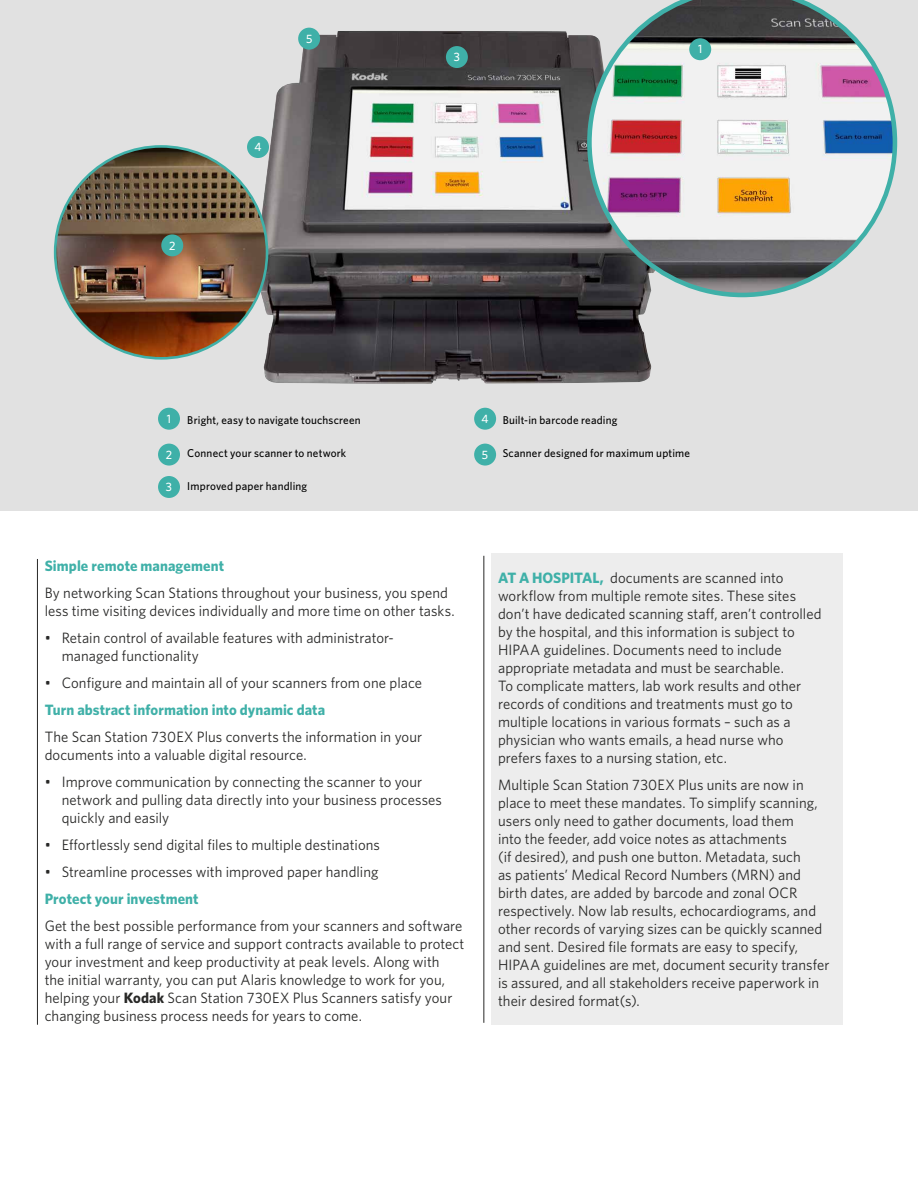
<style>
.page{position:relative;width:918px;height:1188px;background:#fff}
.page>*{position:absolute;margin:0;border:0;box-sizing:border-box;transform-origin:0 0}
.t1{font:15px/18px "Whitney";letter-spacing:.005em;color:#282827}
.t2{font:700 15px "Whitney";letter-spacing:.005em;color:#3fb0a8}
.t3{font:500 12.15px "Whitney";color:#fff}
.t4{font:500 11.4px "Whitney";letter-spacing:.015em;color:#000}
.s1{font-weight:700}
.s2{font-weight:700;color:#3fb0a8}
</style>
<div class="page">
<div style="left:0;top:0;width:918px;height:510px;background:#e1e1e1"></div>
<div style="left:491px;top:554px;width:351px;height:471px;background:#ededed"></div>
<img style="left:255px;top:31px;width:397px;height:353px">
<hr style="left:37px;top:559px;width:1px;height:466px;background:#282827">
<hr style="left:484px;top:556px;width:1px;height:467px;background:#282827">
<div style="left:158px;top:444px;width:22px;height:22px;background:#3fb0a8;border-radius:50%"></div>
<div style="left:474px;top:408px;width:22px;height:22px;background:#3fb0a8;border-radius:50%"></div>
<div style="left:474px;top:444px;width:22px;height:22px;background:#3fb0a8;border-radius:50%"></div>
<div style="left:158px;top:408px;width:22px;height:22px;background:#3fb0a8;border-radius:50%"></div>
<div style="left:247px;top:136px;width:22px;height:22px;background:#3fb0a8;border-radius:50%"></div>
<svg style="left:587px;top:0;width:310px;height:297px"></svg>
<img style="left:55px;top:146px;width:212px;height:212px;border-radius:106px">
<div style="left:161px;top:234px;width:22px;height:22px;background:#3fb0a8;border-radius:50%"></div>
<div style="left:689px;top:38px;width:22px;height:22px;background:#3fb0a8;border-radius:50%"></div>
<div style="left:158px;top:476px;width:22px;height:22px;background:#3fb0a8;border-radius:50%"></div>
<div style="left:298px;top:28px;width:22px;height:22px;background:#3fb0a8;border-radius:50%"></div>
<div style="left:446px;top:46px;width:22px;height:22px;background:#3fb0a8;border-radius:50%"></div>
<p class="t3" style="left:169px;top:237px;width:8px">2</p>
<p class="t3" style="left:255px;top:139px;width:8px">4</p>
<p class="t3" style="left:306px;top:30px;width:8px">5</p>
<p class="t3" style="left:454px;top:49px;width:8px">3</p>
<p class="t3" style="left:698px;top:41px;width:6px">1</p>
<p class="t3" style="left:167px;top:411px;width:6px">1</p>
<p class="t3" style="left:482px;top:411px;width:8px">4</p>
<p class="t3" style="left:482px;top:446px;width:8px">5</p>
<p class="t4" style="left:503px;top:412px;width:116px">Built-in barcode reading</p>
<p class="t4" style="left:187px;top:412px;width:175px">Bright, easy to navigate touchscreen</p>
<p class="t4" style="left:187px;top:445px;width:161px">Connect your scanner to network</p>
<p class="t4" style="left:187px;top:478px;width:121px">Improved paper handling</p>
<p class="t3" style="left:166px;top:446px;width:8px">2</p>
<p class="t4" style="left:503px;top:445px;width:189px">Scanner designed for maximum uptime</p>
<p class="t3" style="left:166px;top:479px;width:8px">3</p>
<p class="t2" style="left:45px;top:555px;width:181px">Simple remote management</p>
<p class="t1" style="left:45px;top:583px;width:411px">By networking Scan Stations throughout your business, you spend less time visiting devices individually and more time on other tasks.</p>
<p class="t1" style="left:62px;top:628px;width:334px;text-indent:-17px">• Retain control of available features with administrator&shy;managed functionality</p>
<p class="t1" style="left:45px;top:673px;width:379px">• Configure and maintain all of your scanners from one place</p>
<p class="t2" style="left:45px;top:699px;width:282px">Turn abstract information into dynamic data</p>
<p class="t1" style="left:45px;top:727px;width:379px">The Scan Station 730EX Plus converts the information in your documents into a valuable digital resource.</p>
<p class="t1" style="left:62px;top:772px;width:382px;text-indent:-17px">• Improve communication by connecting the scanner to your network and pulling data directly into your business processes quickly and easily</p>
<p class="t1" style="left:45px;top:835px;width:337px">• Effortlessly send digital files to multiple destinations</p>
<p class="t1" style="left:45px;top:862px;width:335px">• Streamline processes with improved paper handling</p>
<p class="t2" style="left:45px;top:888px;width:155px">Protect your investment</p>
<p class="t1" style="left:45px;top:916px;width:421px">Get the best possible performance from your scanners and software with a full range of service and support contracts available to protect your investment and keep productivity at peak levels. Along with<br>the initial warranty, you can put Alaris knowledge to work for you, helping your <span class="s1">Kodak</span> Scan Station 730EX Plus Scanners satisfy your changing business process needs for years to come.</p>
<p class="t1" style="left:498px;top:568px;width:325px"><span class="s2">AT A HOSPITAL,</span> documents are scanned into workflow from multiple remote sites. These sites don’t have dedicated scanning staff, aren’t controlled by the hospital, and this information is subject to HIPAA guidelines. Documents need to include appropriate metadata and must be searchable.<br>To complicate matters, lab work results and other records of conditions and treatments must go to multiple locations in various formats – such as a physician who wants emails, a head nurse who prefers faxes to a nursing station, etc.</p>
<p class="t1" style="left:498px;top:775px;width:333px">Multiple Scan Station 730EX Plus units are now in place to meet these mandates. To simplify scanning, users only need to gather documents, load them<br>into the feeder, add voice notes as attachments<br>(if desired), and push one button. Metadata, such<br>as patients’ Medical Record Numbers (MRN) and birth dates, are added by barcode and zonal OCR respectively. Now lab results, echocardiograms, and other records of varying sizes can be quickly scanned and sent. Desired file formats are easy to specify, HIPAA guidelines are met, document security transfer is assured, and all stakeholders receive paperwork in their desired format(s).</p>
</div>
